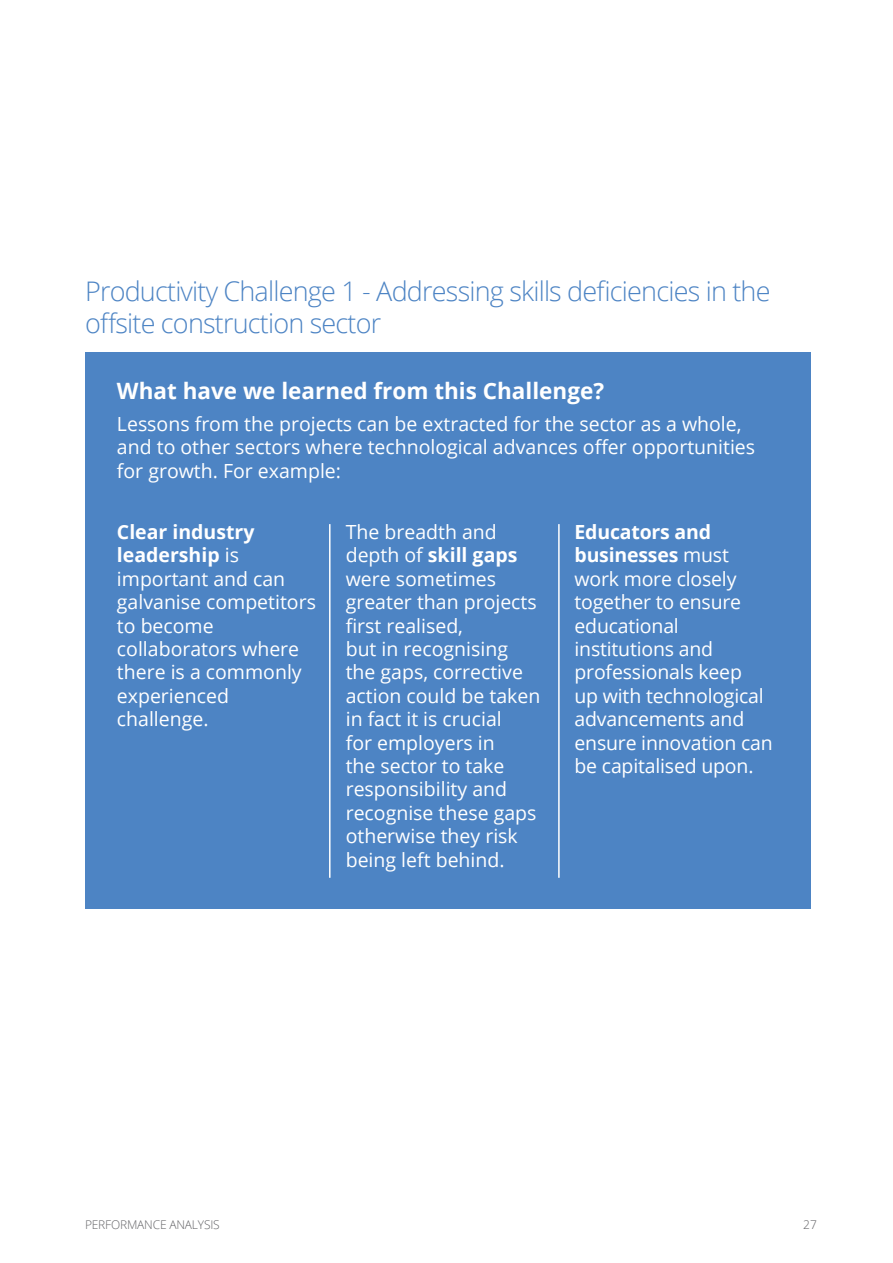
<style>
.page{position:relative;width:893px;height:1263px;background:#fff}
.page>*{position:absolute;margin:0;border:0;box-sizing:border-box;transform-origin:0 0}
.t1{font:300 27px/32.4px "Open Sans";letter-spacing:-.03em;color:#4d84c4}
.t2{font:700 22.5px "Open Sans";color:#fff}
.t3{font:19.5px/23.4px "Open Sans";color:#fff}
.t4{font:300 12px "Open Sans";letter-spacing:-.015em;color:#636366}
.s1{font-weight:700}
</style>
<div class="page">
<div style="left:85px;top:353px;width:725px;height:556px;background:#4d84c4"></div>
<hr style="left:329px;top:524px;width:2px;height:354px;background:#fff">
<hr style="left:558px;top:524px;width:2px;height:354px;background:#fff">
<h1 class="t1" style="left:85px;top:274px;width:687px">Productivity Challenge 1 - Addressing skills deficiencies in the offsite construction sector</h1>
<p class="t2" style="left:117px;top:375px;width:489px">What have we learned from this Challenge?</p>
<p class="t3" style="left:117px;top:411px;width:640px">Lessons from the projects can be extracted for the sector as a whole, and to other sectors where technological advances offer opportunities for growth. For example:</p>
<p class="t3" style="left:117px;top:520px;width:201px"><span class="s1">Clear industry leadership</span> is important and can galvanise competitors to become collaborators where there is a commonly experienced challenge.</p>
<p class="t3" style="left:346px;top:520px;width:196px">The breadth and depth of <span class="s1">skill gaps </span>were sometimes greater than projects first realised,<br>but in recognising the gaps, corrective action could be taken in fact it is crucial<br>for employers in<br>the sector to take responsibility and recognise these gaps otherwise they risk being left behind.</p>
<p class="t3" style="left:574px;top:520px;width:200px"><span class="s1">Educators and businesses</span> must work more closely together to ensure educational institutions and professionals keep<br>up with technological advancements and ensure innovation can be capitalised upon.</p>
<p class="t4" style="left:85px;top:1217px;width:136px">PERFORMANCE ANALYSIS</p>
<p class="t4" style="left:803px;top:1217px;width:15px">27</p>
</div>
